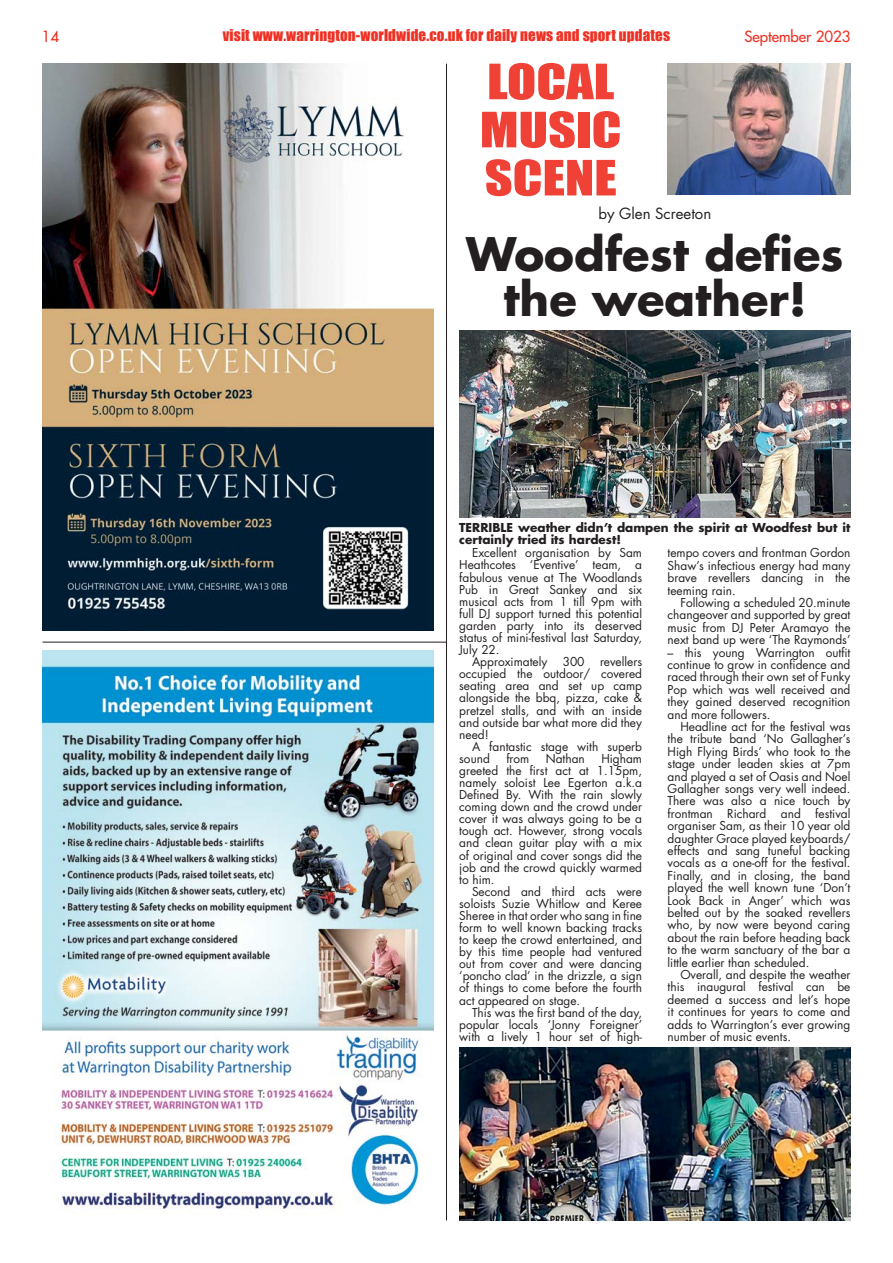
<style>
.page{position:relative;width:893px;height:1263px;background:#fff}
.page>*{position:absolute;margin:0;border:0;box-sizing:border-box;transform-origin:0 0}
.t1{font:700 45px/45px "Futura Std";color:#231f20;text-align:center}
.t2{font:45px/48.2px "Impact";color:#ef4135;scale:1.2 1}
.t3{font:15px "Impact";letter-spacing:.01em;color:#ee3124}
.t4{font:500 15px "Futura Std";color:#ee3124}
.t5{font:15px "Futura Std";color:#231f20}
.t6{font:12px/12.5px "Futura Std";color:#231f20;text-align:justify}
.t7{font:700 12px/12px "Futura Std";color:#231f20}
</style>
<div class="page">
<hr style="left:43px;top:642px;width:403px;height:1px;background:#231f20">
<img style="left:43px;top:64px;width:391px;height:566px">
<img style="left:43px;top:651px;width:391px;height:564px">
<hr style="left:446px;top:64px;width:1px;height:1156px;background:#231f20">
<img style="left:459px;top:331px;width:391px;height:187px">
<img style="left:459px;top:1048px;width:391px;height:172px">
<img style="left:668px;top:64px;width:182px;height:130px">
<p class="t4" style="left:42px;top:27px;width:19px">14</p>
<p class="t3" style="left:223px;top:24px;width:449px">visit www.warrington-worldwide.co.uk for daily news and sport updates</p>
<p class="t4" style="left:744px;top:27px;width:108px">September 2023</p>
<h1 class="t2" style="left:480px;top:56px;width:120px">LOCAL<br>MUSIC<br>SCENE</h1>
<p class="t5" style="left:598px;top:204px;width:114px">by Glen Screeton</p>
<h1 class="t1" style="left:466px;top:231px;width:379px">Woodfest defies the weather!</h1>
<p class="t7" style="left:459px;top:521px;width:393px">TERRIBLE weather didn’t dampen the spirit at Woodfest but it certainly tried its hardest!</p>
<p class="t6" style="left:472px;top:547px;width:172px">Excellent organisation by Sam</p>
<p class="t6" style="left:459px;top:559px;width:184px">Heathcotes ‘Eventive’ team, a</p>
<p class="t6" style="left:459px;top:571px;width:184px">fabulous venue at The Woodlands</p>
<p class="t6" style="left:459px;top:583px;width:184px">Pub in Great Sankey and six</p>
<p class="t6" style="left:459px;top:595px;width:184px">musical acts from 1 till 9pm with</p>
<p class="t6" style="left:459px;top:607px;width:184px">full DJ support turned this potential</p>
<p class="t6" style="left:459px;top:619px;width:184px">garden party into its deserved</p>
<p class="t6" style="left:459px;top:631px;width:184px">status of mini-festival last Saturday,</p>
<p class="t6" style="left:459px;top:643px;width:42px">July 22.</p>
<p class="t6" style="left:472px;top:656px;width:77px">Approximately</p>
<p class="t6" style="left:563px;top:656px;width:23px">300</p>
<p class="t6" style="left:668px;top:547px;width:184px">tempo covers and frontman Gordon Shaw’s infectious energy had many brave revellers dancing in the teeming rain.</p>
<p class="t6" style="left:668px;top:596px;width:184px;text-indent:13px">Following a scheduled 20.minute changeover and supported by great music from DJ Peter Aramayo the next band up were ‘The Raymonds’</p>
<p class="t6" style="left:668px;top:646px;width:184px">– this young Warrington outfit continue to grow in confidence and raced through their own set of Funky Pop which was well received and they gained deserved recognition and more followers.</p>
<p class="t6" style="left:668px;top:720px;width:184px;text-indent:13px">Headline act for the festival was the tribute band ‘No Gallagher’s High Flying Birds’ who took to the stage under leaden skies at 7pm and played a set of Oasis and Noel Gallagher songs very well indeed.<br>There was also a nice touch by frontman Richard and festival organiser Sam, as their 10 year old daughter Grace played keyboards/ effects and sang tuneful backing vocals as a one-off for the festival.<br>Finally, and in closing, the band played the well known tune ‘Don’t Look Back in Anger’ which was belted out by the soaked revellers who, by now were beyond caring about the rain before heading back to the warm sanctuary of the bar a little earlier than scheduled.</p>
<p class="t6" style="left:668px;top:968px;width:184px;text-indent:13px">Overall, and despite the weather this inaugural festival can be deemed a success and let’s hope it continues for years to come and adds to Warrington’s ever growing number of music events.</p>
<p class="t6" style="left:459px;top:656px;width:184px;text-indent:141px">revellers occupied the outdoor/ covered seating area and set up camp alongside the bbq, pizza, cake &amp; pretzel stalls, and with an inside and outside bar what more did they need!</p>
<p class="t6" style="left:459px;top:740px;width:184px;text-indent:13px">A fantastic stage with superb sound</p>
<p class="t6" style="left:506px;top:752px;width:25px">from</p>
<p class="t6" style="left:546px;top:752px;width:41px">Nathan</p>
<p class="t6" style="left:459px;top:752px;width:184px;text-indent:142px">Higham greeted the first act at 1.15pm, namely soloist Lee Egerton a.k.a Defined By. With the rain slowly coming down and the crowd under cover it was always going to be a tough act. However, strong vocals and clean guitar play with a mix of original and cover songs did the job and the crowd quickly warmed to him.</p>
<p class="t6" style="left:459px;top:885px;width:184px;text-indent:13px">Second and third acts were soloists Suzie Whitlow and Keree Sheree in that order who sang in fine form to well known backing tracks to keep the crowd entertained, and by this time people had ventured out from cover and were dancing ‘poncho clad’ in the drizzle, a sign of things to come before the fourth act appeared on stage.</p>
<p class="t6" style="left:459px;top:1006px;width:184px;text-indent:13px">This was the first band of the day, popular locals ‘Jonny Foreigner’ with a lively 1 hour set of high-</p>
</div>
